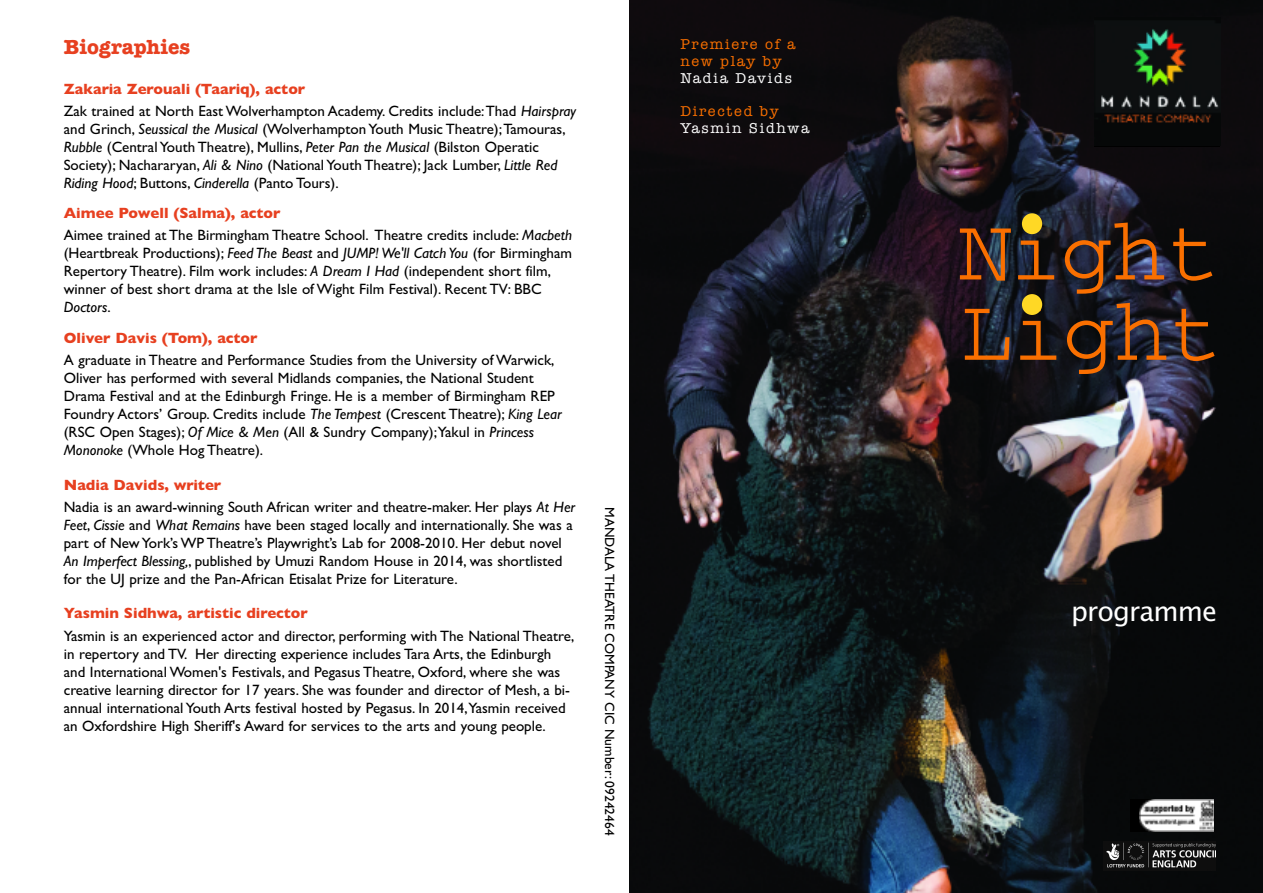
<style>
.page{position:relative;width:1263px;height:893px;background:#fff}
.page>*{position:absolute;margin:0;border:0;box-sizing:border-box;transform-origin:0 0}
.t1{font:90.45px "Courier";letter-spacing:-.03em;color:#f96f00}
.t2{font:27px "Lucida Grande";letter-spacing:-.03em;color:#fff}
.t3{font:700 21px "American Typewriter";color:#e74020}
.t4{font:15px/18px "Gill Sans";color:#000}
.t5{font:700 15px "Gill Sans";color:#e74020}
.t6{font:14.7px/16.8px "American Typewriter";letter-spacing:.115em;color:#f96f00}
.t7{font:14.7px "American Typewriter";letter-spacing:.115em;color:#fff}
.t8{font:13.5px "Gill Sans";color:#000}
.s1{font-weight:700;color:#e74020}
.s2{font-style:italic}
</style>
<div class="page">
<img style="left:629px;top:0;width:634px;height:893px">
<img style="left:1094px;top:17px;width:126px;height:129px">
<img style="left:1103px;top:842px;width:112px;height:29px">
<div style="left:1131px;top:799px;width:83px;height:33px;background:#000"></div>
<img style="left:1140px;top:800px;width:74px;height:32px">
<div style="left:1022px;top:213px;width:20px;height:21px;background:#ffd825;border-radius:50%"></div>
<div style="left:1022px;top:294px;width:20px;height:21px;background:#ffd825;border-radius:50%"></div>
<h3 class="t3" style="left:64px;top:34px;width:128px">Biographies</h3>
<p class="t4" style="left:64px;top:77px;width:514px;line-height:22.2px"><span class="s1">Zakaria Zerouali (Taariq), actor<br></span>Zak trained at North East Wolverhampton Academy. Credits include:Thad <span class="s2">Hairspray</span></p>
<p class="t4" style="left:64px;top:120px;width:503px">and Grinch, <span class="s2">Seussical the Musical</span> (Wolverhampton Youth Music Theatre);Tamouras, <span class="s2">Rubble</span> (Central Youth Theatre), Mullins, <span class="s2">Peter Pan the Musical</span> (Bilston Operatic Society); Nachararyan, <span class="s2">Ali &amp; Nino</span> (National Youth Theatre); Jack Lumber, <span class="s2">Little Red Riding Hood</span>; Buttons, <span class="s2">Cinderella</span> (Panto Tours).</p>
<p class="t4" style="left:64px;top:202px;width:510px;line-height:22.2px"><span class="s1">Aimee Powell (Salma), actor<br></span>Aimee trained at The Birmingham Theatre School. Theatre credits include: <span class="s2">Macbeth</span></p>
<p class="t4" style="left:64px;top:244px;width:510px">(Heartbreak Productions); <span class="s2">Feed The Beast</span> and <span class="s2">JUMP! We'll Catch You</span> (for Birmingham Repertory Theatre). Film work includes: <span class="s2">A Dream I Had</span> (independent short film, winner of best short drama at the Isle of Wight Film Festival). Recent TV: BBC <span class="s2">Doctors</span>.</p>
<p class="t5" style="left:64px;top:329px;width:195px">Oliver Davis (Tom), actor</p>
<p class="t4" style="left:64px;top:351px;width:500px">A graduate in Theatre and Performance Studies from the University of Warwick, Oliver has performed with several Midlands companies, the National Student Drama Festival and at the Edinburgh Fringe. He is a member of Birmingham REP Foundry Actors’ Group. Credits include <span class="s2">The Tempest</span> (Crescent Theatre); <span class="s2">King Lear </span>(RSC Open Stages); <span class="s2">Of Mice &amp; Men</span> (All &amp; Sundry Company);Yakul in <span class="s2">Princess Mononoke</span> (Whole Hog Theatre).</p>
<p class="t4" style="left:64px;top:473px;width:513px;line-height:22.2px"><span class="s1">Nadia Davids, writer<br></span>Nadia is an award-winning South African writer and theatre-maker. Her plays <span class="s2">At Her</span></p>
<p class="t4" style="left:64px;top:516px;width:510px"><span class="s2">Feet</span>, <span class="s2">Cissie</span> and <span class="s2">What Remains</span> have been staged locally and internationally. She was a part of New York’s WP Theatre’s Playwright’s Lab for 2008-2010. Her debut novel <span class="s2">An Imperfect Blessing,</span>, published by Umuzi Random House in 2014, was shortlisted for the UJ prize and the Pan-African Etisalat Prize for Literature.</p>
<p class="t5" style="left:64px;top:604px;width:246px">Yasmin Sidhwa, artistic director</p>
<p class="t4" style="left:64px;top:626px;width:512px">Yasmin is an experienced actor and director, performing with The National Theatre, in repertory and TV. Her directing experience includes Tara Arts, the Edinburgh and International Women's Festivals, and Pegasus Theatre, Oxford, where she was creative learning director for 17 years. She was founder and director of Mesh, a bi&shy;annual international Youth Arts festival hosted by Pegasus. In 2014,Yasmin received an Oxfordshire High Sheriff's Award for services to the arts and young people.</p>
<p class="t8" style="left:618px;top:507px;width:330px;rotate:90deg">MANDALA THEATRE COMPANY CIC Number: 09242464</p>
<p class="t6" style="left:680px;top:36px;width:117px">Premiere of a new play by</p>
<p class="t7" style="left:680px;top:69px;width:113px">Nadia Davids</p>
<p class="t6" style="left:680px;top:103px;width:100px">Directed by</p>
<p class="t7" style="left:680px;top:120px;width:131px">Yasmin Sidhwa</p>
<h1 class="t1" style="left:957px;top:223px;width:262px">Night</h1>
<h1 class="t1" style="left:959px;top:303px;width:262px">Light</h1>
<h2 class="t2" style="left:1071px;top:596px;width:148px">programme</h2>
</div>
